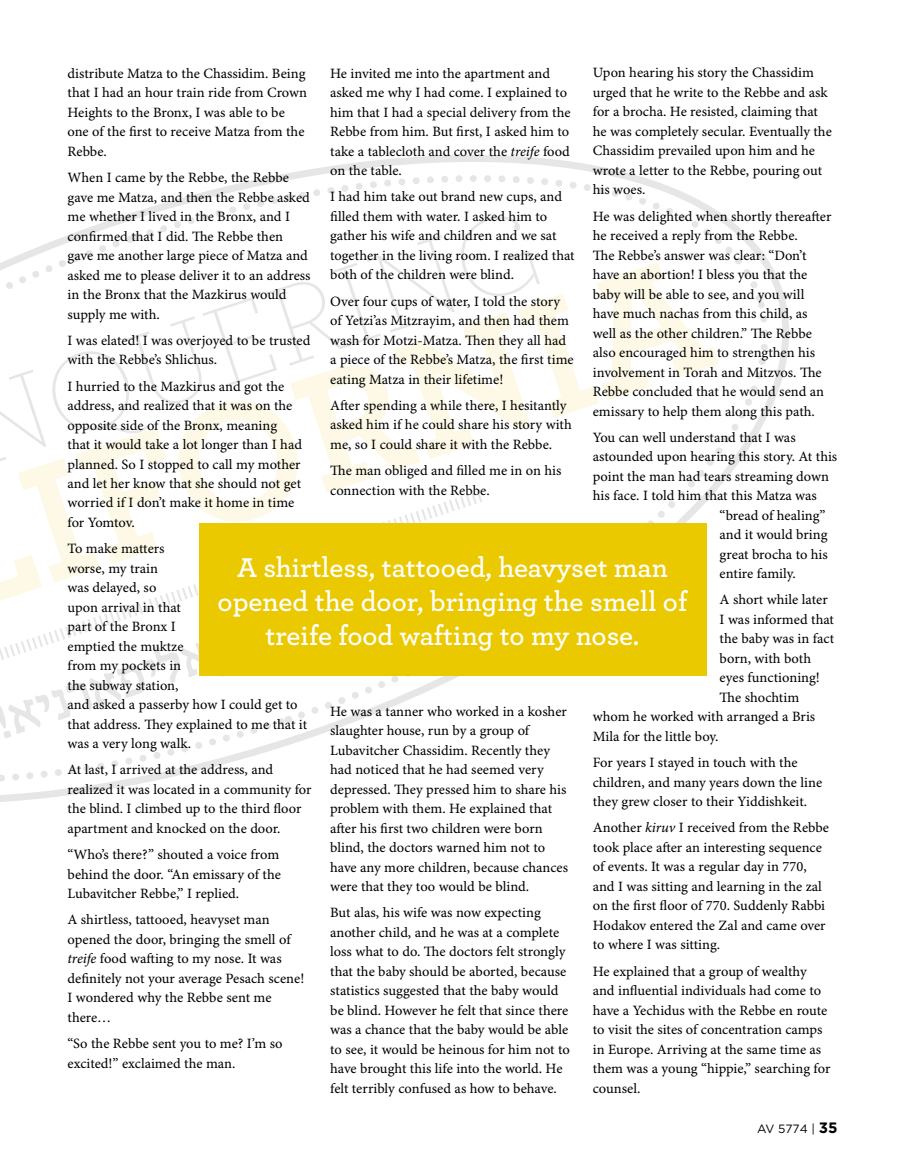
<style>
.page{position:relative;width:905px;height:1161px;background:#fff}
.page>*{position:absolute;margin:0;border:0;box-sizing:border-box;transform-origin:0 0}
.t1{font:600 28.5px/34.2px "Archer";color:#fff;text-align:center}
.t2{font:14.25px/19.5px "Minion Pro Capt";letter-spacing:-.005em;color:#000}
.t3{font:12px "Gotham";color:#000}
.s1{font-family:"Minion Pro It Capt"}
.s2{font-weight:700;font-size:15px}
</style>
<div class="page">
<svg style="left:719px;top:296px;width:70px;height:191px"></svg>
<svg style="left:132px;top:155px;width:631px;height:133px"></svg>
<svg style="left:0;top:739px;width:290px;height:63px"></svg>
<svg style="left:0;top:682px;width:447px;height:57px"></svg>
<svg style="left:0;top:262px;width:719px;height:420px"></svg>
<svg style="left:0;top:213px;width:540px;height:303px"></svg>
<div style="left:199px;top:523px;width:507px;height:153px;background:#ebc900"></div>
<p class="t2" style="left:592px;top:64px;width:240px">Upon hearing his story the Chassidim urged that he write to the Rebbe and ask for a brocha. He resisted, claiming that he was completely secular. Eventually the Chassidim prevailed upon him and he wrote a letter to the Rebbe, pouring out his woes.</p>
<p class="t2" style="left:592px;top:207px;width:240px">He was delighted when shortly thereafter he received a reply from the Rebbe.<br>The Rebbe’s answer was clear: “Don’t have an abortion! I bless you that the baby will be able to see, and you will have much nachas from this child, as well as the other children.” The Rebbe also encouraged him to strengthen his involvement in Torah and Mitzvos. The Rebbe concluded that he would send an emissary to help them along this path.</p>
<p class="t2" style="left:592px;top:428px;width:204px">You can well understand that I was</p>
<p class="t2" style="left:592px;top:448px;width:246px">astounded upon hearing this story. At this</p>
<p class="t2" style="left:592px;top:467px;width:238px">point the man had tears streaming down</p>
<p class="t2" style="left:592px;top:487px;width:226px">his face. I told him that this Matza was</p>
<p class="t2" style="left:719px;top:506px;width:107px">“bread of healing”</p>
<p class="t2" style="left:719px;top:526px;width:109px">and it would bring</p>
<p class="t2" style="left:719px;top:545px;width:110px">great brocha to his</p>
<p class="t2" style="left:719px;top:565px;width:78px">entire family.</p>
<p class="t2" style="left:719px;top:591px;width:110px">A short while later</p>
<p class="t2" style="left:719px;top:610px;width:116px">I was informed that</p>
<p class="t2" style="left:719px;top:630px;width:116px">the baby was in fact</p>
<p class="t2" style="left:719px;top:649px;width:93px">born, with both</p>
<p class="t2" style="left:719px;top:669px;width:102px">eyes functioning!</p>
<p class="t2" style="left:719px;top:688px;width:81px">The shochtim</p>
<p class="t2" style="left:592px;top:708px;width:224px">whom he worked with arranged a Bris</p>
<p class="t2" style="left:592px;top:727px;width:127px">Mila for the little boy.</p>
<p class="t2" style="left:592px;top:754px;width:231px">For years I stayed in touch with the children, and many years down the line they grew closer to their Yiddishkeit.</p>
<p class="t2" style="left:592px;top:819px;width:238px">Another <span class="s1">kiruv</span> I received from the Rebbe took place after an interesting sequence of events. It was a regular day in 770, and I was sitting and learning in the zal on the first floor of 770. Suddenly Rabbi Hodakov entered the Zal and came over to where I was sitting.</p>
<p class="t2" style="left:592px;top:962px;width:239px">He explained that a group of wealthy and influential individuals had come to have a Yechidus with the Rebbe en route to visit the sites of concentration camps in Europe. Arriving at the same time as them was a young “hippie,” searching for counsel.</p>
<p class="t2" style="left:330px;top:64px;width:242px">He invited me into the apartment and asked me why I had come. I explained to him that I had a special delivery from the Rebbe from him. But first, I asked him to take a tablecloth and cover the <span class="s1">treife</span> food on the table.</p>
<p class="t2" style="left:330px;top:188px;width:246px">I had him take out brand new cups, and filled them with water. I asked him to gather his wife and children and we sat together in the living room. I realized that both of the children were blind.</p>
<p class="t2" style="left:330px;top:292px;width:245px">Over four cups of water, I told the story of Yetzi’as Mitzrayim, and then had them wash for Motzi-Matza. Then they all had a piece of the Rebbe’s Matza, the first time eating Matza in their lifetime!</p>
<p class="t2" style="left:330px;top:396px;width:243px">After spending a while there, I hesitantly asked him if he could share his story with me, so I could share it with the Rebbe.</p>
<p class="t2" style="left:330px;top:461px;width:233px">The man obliged and filled me in on his connection with the Rebbe.</p>
<p class="t2" style="left:68px;top:64px;width:241px">distribute Matza to the Chassidim. Being that I had an hour train ride from Crown<br>Heights to the Bronx, I was able to be one of the first to receive Matza from the<br>Rebbe.</p>
<p class="t2" style="left:68px;top:168px;width:244px">When I came by the Rebbe, the Rebbe gave me Matza, and then the Rebbe asked me whether I lived in the Bronx, and I confirmed that I did. The Rebbe then gave me another large piece of Matza and asked me to please deliver it to an address in the Bronx that the Mazkirus would supply me with.</p>
<p class="t2" style="left:68px;top:331px;width:244px">I was elated! I was overjoyed to be trusted with the Rebbe’s Shlichus.</p>
<p class="t2" style="left:68px;top:377px;width:236px">I hurried to the Mazkirus and got the address, and realized that it was on the opposite side of the Bronx, meaning that it would take a lot longer than I had planned. So I stopped to call my mother and let her know that she should not get worried if I don’t make it home in time for Yomtov.</p>
<p class="t2" style="left:68px;top:540px;width:241px">To make matters<br>worse, my train<br>was delayed, so<br>upon arrival in that<br>part of the Bronx I<br>emptied the muktze<br>from my pockets in<br>the subway station,<br>and asked a passerby how I could get to that address. They explained to me that it was a very long walk.</p>
<p class="t2" style="left:68px;top:761px;width:245px">At last, I arrived at the address, and realized it was located in a community for the blind. I climbed up to the third floor apartment and knocked on the door.</p>
<p class="t2" style="left:68px;top:846px;width:215px">“Who’s there?” shouted a voice from behind the door. “An emissary of the<br>Lubavitcher Rebbe,” I replied.</p>
<p class="t2" style="left:68px;top:911px;width:238px">A shirtless, tattooed, heavyset man opened the door, bringing the smell of <span class="s1">treife</span> food wafting to my nose. It was definitely not your average Pesach scene!<br>I wondered why the Rebbe sent me there…</p>
<p class="t2" style="left:68px;top:1034px;width:217px">“So the Rebbe sent you to me? I’m so excited!” exclaimed the man.</p>
<h1 class="t1" style="left:218px;top:549px;width:471px">A shirtless, tattooed, heavyset man opened the door, bringing the smell of treife food wafting to my nose.</h1>
<p class="t2" style="left:330px;top:702px;width:239px">He was a tanner who worked in a kosher slaughter house, run by a group of Lubavitcher Chassidim. Recently they had noticed that he had seemed very depressed. They pressed him to share his problem with them. He explained that after his first two children were born blind, the doctors warned him not to have any more children, because chances were that they too would be blind.</p>
<p class="t2" style="left:330px;top:904px;width:241px">But alas, his wife was now expecting another child, and he was at a complete loss what to do. The doctors felt strongly that the baby should be aborted, because statistics suggested that the baby would be blind. However he felt that since there was a chance that the baby would be able to see, it would be heinous for him not to have brought this life into the world. He felt terribly confused as how to behave.</p>
<p class="t3" style="left:757px;top:1122px;width:82px">Av 5774 | <span class="s2">35</span></p>
</div>
